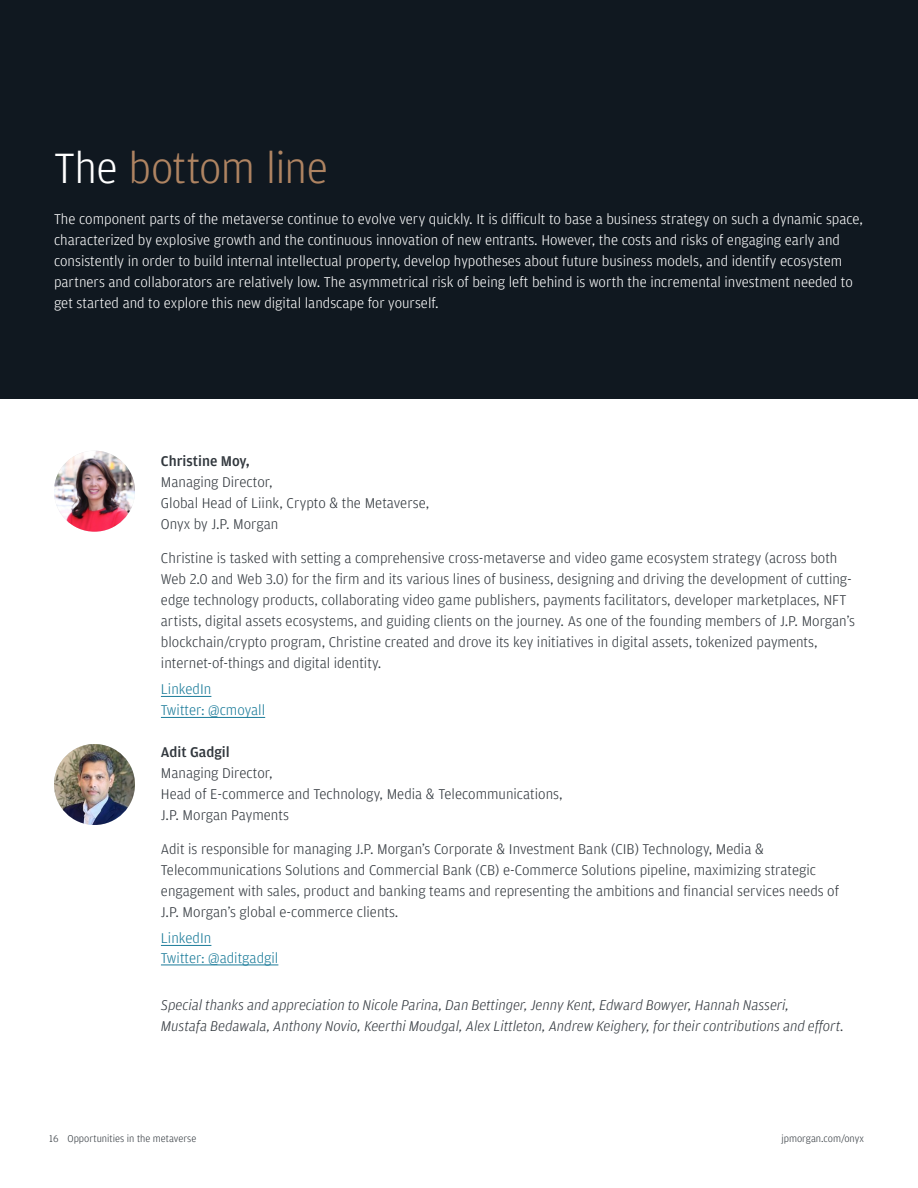
<style>
.page{position:relative;width:918px;height:1188px;background:#fff}
.page>*{position:absolute;margin:0;border:0;box-sizing:border-box;transform-origin:0 0}
.t1{font:300 45px "Amplitude";letter-spacing:-.01em;color:#af8462}
.Body_Paragraph{font:300 15px/21px "Amplitude";color:#31373d}
.Body_Paragraph-2{font:300 15px/21px "Amplitude";color:#fff}
.Body_Paragraph-3{font:italic 300 15px/21px "Amplitude";color:#31373d}
.Body_Paragraph-4{font:300 15px/21px "Amplitude";color:#1a7b99}
.t2{font:300 10.5px "Amplitude";color:#31373d}
.s1{color:#fff}
.s2{font-weight:500}
</style>
<div class="page">
<div style="left:0;top:0;width:918px;height:399px;background:#101820"></div>
<img style="left:54px;top:451px;width:81px;height:81px;border-radius:40px">
<img style="left:54px;top:744px;width:81px;height:81px;border-radius:40px">
<hr style="left:161px;top:696px;width:50px;height:1px;background:#1a7b99">
<hr style="left:161px;top:717px;width:104px;height:1px;background:#1a7b99">
<hr style="left:161px;top:945px;width:50px;height:1px;background:#1a7b99">
<hr style="left:161px;top:965px;width:117px;height:1px;background:#1a7b99">
<h1 class="t1" style="left:54px;top:140px;width:276px"><span class="s1">The</span> bottom line</h1>
<p class="Body_Paragraph-2" style="left:54px;top:208px;width:811px">The component parts of the metaverse continue to evolve very quickly. It is difficult to base a business strategy on such a dynamic space, characterized by explosive growth and the continuous innovation of new entrants. However, the costs and risks of engaging early and consistently in order to build internal intellectual property, develop hypotheses about future business models, and identify ecosystem partners and collaborators are relatively low. The asymmetrical risk of being left behind is worth the incremental investment needed to get started and to explore this new digital landscape for yourself.</p>
<p class="Body_Paragraph" style="left:161px;top:450px;width:270px"><span class="s2">Christine Moy,<br></span>Managing Director,<br>Global Head of Liink, Crypto &amp; the Metaverse,<br>Onyx by J.P. Morgan</p>
<p class="Body_Paragraph" style="left:161px;top:547px;width:696px">Christine is tasked with setting a comprehensive cross-metaverse and video game ecosystem strategy (across both Web 2.0 and Web 3.0) for the firm and its various lines of business, designing and driving the development of cutting&shy;edge technology products, collaborating video game publishers, payments facilitators, developer marketplaces, NFT artists, digital assets ecosystems, and guiding clients on the journey. As one of the founding members of J.P. Morgan’s blockchain/crypto program, Christine created and drove its key initiatives in digital assets, tokenized payments, internet-of-things and digital identity.</p>
<p class="Body_Paragraph-4" style="left:161px;top:679px;width:106px">LinkedIn<br>Twitter: @cmoyall</p>
<p class="Body_Paragraph" style="left:161px;top:741px;width:403px"><span class="s2">Adit Gadgil<br></span>Managing Director,<br>Head of E-commerce and Technology, Media &amp; Telecommunications,<br>J.P. Morgan Payments</p>
<p class="Body_Paragraph" style="left:161px;top:838px;width:680px">Adit is responsible for managing J.P. Morgan’s Corporate &amp; Investment Bank (CIB) Technology, Media &amp; Telecommunications Solutions and Commercial Bank (CB) e-Commerce Solutions pipeline, maximizing strategic engagement with sales, product and banking teams and representing the ambitions and financial services needs of J.P. Morgan’s global e-commerce clients.</p>
<p class="Body_Paragraph-4" style="left:161px;top:928px;width:119px;line-height:19.5px">LinkedIn<br>Twitter: @aditgadgil</p>
<p class="Body_Paragraph-3" style="left:161px;top:995px;width:685px">Special thanks and appreciation to Nicole Parina, Dan Bettinger, Jenny Kent, Edward Bowyer, Hannah Nasseri,<br>Mustafa Bedawala, Anthony Novio, Keerthi Moudgal, Alex Littleton, Andrew Keighery, for their contributions and effort.</p>
<p class="t2" style="left:49px;top:1132px;width:149px">16 Opportunities in the metaverse</p>
<p class="t2" style="left:781px;top:1132px;width:84px">jpmorgan.com/onyx</p>
</div>
